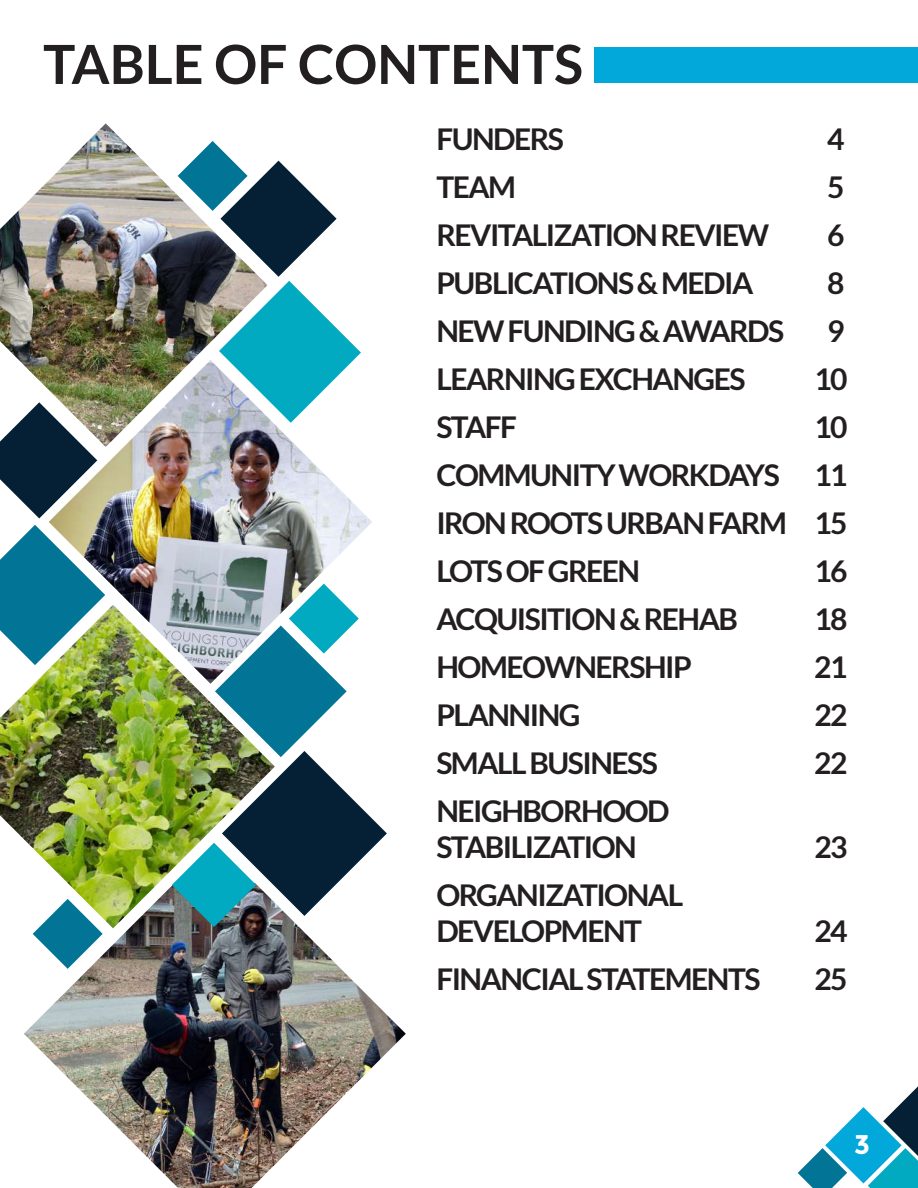
<style>
.page{position:relative;width:918px;height:1188px;background:#fff}
.page>*{position:absolute;margin:0;border:0;box-sizing:border-box;transform-origin:0 0}
.t1{font:700 54px "Lato";color:#231f20}
.t2{font:700 30px/48px "Lato";letter-spacing:-.05em;color:#231f20}
.t3{font:700 27px "Montserrat";color:#fff}
</style>
<div class="page">
<svg style="left:798px;top:1086px;width:120px;height:102px"></svg>
<img style="left:0;top:123px;width:178px;height:267px">
<img style="left:0;top:669px;width:172px;height:214px">
<img style="left:49px;top:360px;width:323px;height:324px">
<svg style="left:0;top:402px;width:97px;height:116px"></svg>
<svg style="left:0;top:525px;width:105px;height:140px"></svg>
<svg style="left:178px;top:141px;width:183px;height:282px"></svg>
<img style="left:24px;top:883px;width:382px;height:305px">
<img style="left:172px;top:584px;width:215px;height:343px">
<div style="left:594px;top:48px;width:324px;height:35px;background:#01a8d9"></div>
<h1 class="t1" style="left:43px;top:33px;width:541px">TABLE OF CONTENTS</h1>
<p class="t2" style="left:436px;top:114px;width:129px">FUNDERS</p>
<p class="t2" style="left:827px;top:114px;width:19px">4</p>
<p class="t2" style="left:436px;top:162px;width:81px">TEAM</p>
<p class="t2" style="left:827px;top:162px;width:19px">5</p>
<p class="t2" style="left:436px;top:210px;width:334px">REVITALIZATION REVIEW</p>
<p class="t2" style="left:827px;top:210px;width:19px">6</p>
<p class="t2" style="left:436px;top:258px;width:318px">PUBLICATIONS &amp; MEDIA</p>
<p class="t2" style="left:827px;top:258px;width:19px">8</p>
<p class="t2" style="left:436px;top:306px;width:349px">NEW FUNDING &amp; AWARDS</p>
<p class="t2" style="left:827px;top:306px;width:19px">9</p>
<p class="t2" style="left:436px;top:354px;width:311px">LEARNING EXCHANGES</p>
<p class="t2" style="left:814px;top:354px;width:35px">10</p>
<p class="t2" style="left:436px;top:402px;width:82px">STAFF</p>
<p class="t2" style="left:436px;top:402px;width:413px;text-align:justify;text-indent:378px">10<br>COMMUNITY WORKDAYS 11<br>IRON ROOTS URBAN FARM 15<br>LOTS OF GREEN</p>
<p class="t2" style="left:814px;top:546px;width:35px">16</p>
<p class="t2" style="left:436px;top:594px;width:303px">ACQUISITION &amp; REHAB</p>
<p class="t2" style="left:814px;top:594px;width:35px">18</p>
<p class="t2" style="left:436px;top:642px;width:257px">HOMEOWNERSHIP</p>
<p class="t2" style="left:814px;top:642px;width:35px">21</p>
<p class="t2" style="left:436px;top:690px;width:146px">PLANNING</p>
<p class="t2" style="left:814px;top:690px;width:35px">22</p>
<p class="t2" style="left:436px;top:738px;width:223px">SMALL BUSINESS</p>
<p class="t2" style="left:814px;top:738px;width:35px">22</p>
<p class="t2" style="left:436px;top:792px;width:235px;line-height:36px">NEIGHBORHOOD<br>STABILIZATION</p>
<p class="t2" style="left:814px;top:822px;width:35px">23</p>
<p class="t2" style="left:436px;top:876px;width:248px;line-height:36px">ORGANIZATIONAL<br>DEVELOPMENT</p>
<p class="t2" style="left:814px;top:906px;width:35px">24</p>
<p class="t2" style="left:436px;top:954px;width:326px">FINANCIAL STATEMENTS</p>
<p class="t2" style="left:814px;top:954px;width:35px">25</p>
<p class="t3" style="left:854px;top:1128px;width:17px">3</p>
</div>
